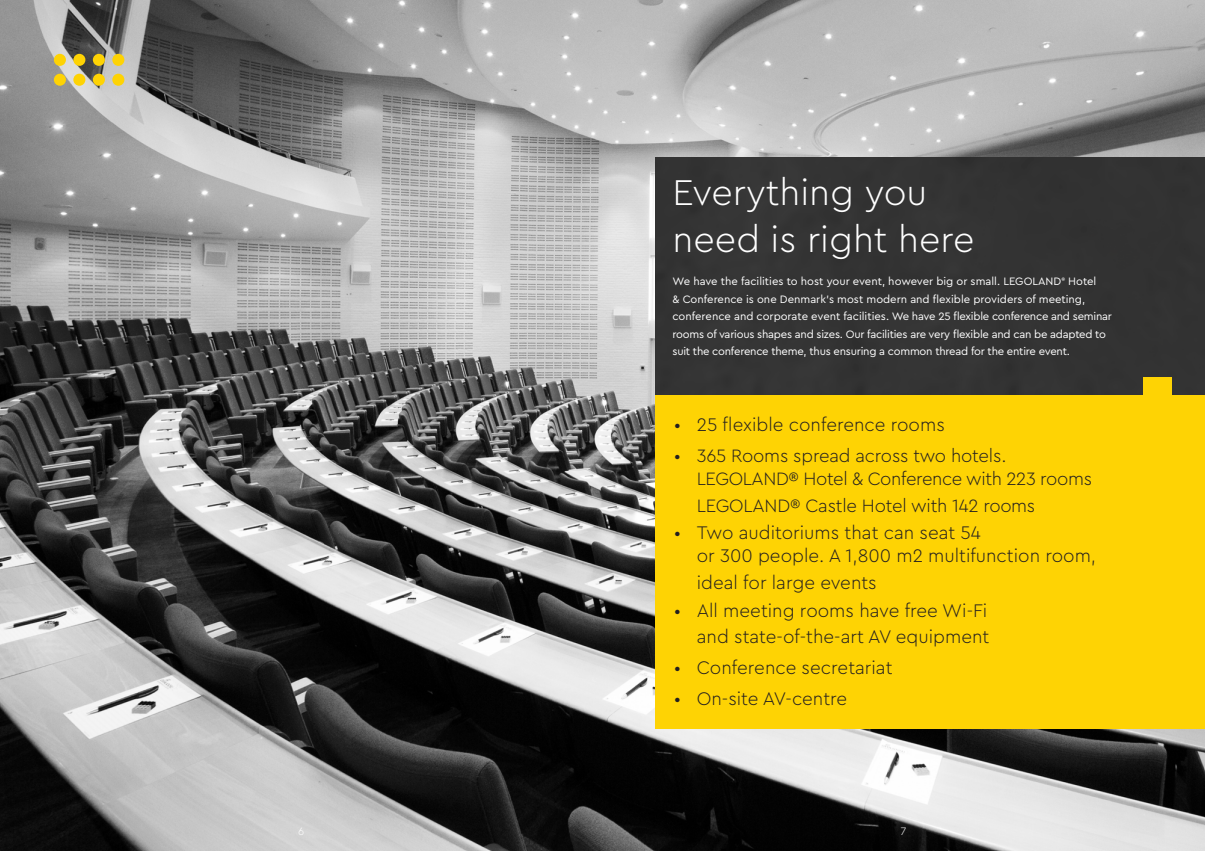
<style>
.page{position:relative;width:1205px;height:851px;background:#fff}
.page>*{position:absolute;margin:0;border:0;box-sizing:border-box;transform-origin:0 0}
.t1{font:300 37.5px "Cera Pro";color:#fff}
.t2{font:300 19px/22.9px "Cera Pro";color:#231f20}
.t3{font:300 18.75px/22.9px "Cera Pro";letter-spacing:-.02em;color:#231f20}
.t4{font:11.25px/17.5px "Cera Pro";letter-spacing:-.02em;color:#fff}
.t5{font:300 11.25px "Cera Pro";color:#fff}
</style>
<div class="page">
<img style="left:0;top:0;width:1205px;height:850px">
<div style="left:54px;top:54px;width:12px;height:12px;background:#fed304;border-radius:50%"></div>
<div style="left:73px;top:54px;width:12px;height:12px;background:#fed304;border-radius:50%"></div>
<div style="left:93px;top:54px;width:12px;height:12px;background:#fed304;border-radius:50%"></div>
<div style="left:112px;top:54px;width:12px;height:12px;background:#fed304;border-radius:50%"></div>
<div style="left:73px;top:74px;width:12px;height:12px;background:#fed304;border-radius:50%"></div>
<div style="left:93px;top:74px;width:12px;height:12px;background:#fed304;border-radius:50%"></div>
<div style="left:112px;top:74px;width:12px;height:12px;background:#fed304;border-radius:50%"></div>
<div style="left:54px;top:74px;width:12px;height:12px;background:#fed304;border-radius:50%"></div>
<div style="left:656px;top:394px;width:549px;height:334px;background:#fed304"></div>
<div style="left:656px;top:158px;width:549px;height:236px;background:#333"></div>
<div style="left:1143px;top:376px;width:28px;height:33px;background:#fed304"></div>
<p class="t1" style="left:672px;top:168px;width:256px">Everything you</p>
<p class="t1" style="left:672px;top:214px;width:304px">need is right here</p>
<p class="t4" style="left:672px;top:272px;width:441px">We have the facilities to host your event, however big or small. LEGOLAND<sup>®</sup> Hotel<br>&amp; Conference is one Denmark’s most modern and flexible providers of meeting, conference and corporate event facilities. We have 25 flexible conference and seminar rooms of various shapes and sizes. Our facilities are very flexible and can be adapted to suit the conference theme, thus ensuring a common thread for the entire event.</p>
<p class="t2" style="left:674px;top:412px;width:272px">• 25 flexible conference rooms</p>
<p class="t3" style="left:697px;top:444px;width:397px;text-indent:-22px">• 365 Rooms spread across two hotels.<br>LEGOLAND® Hotel &amp; Conference with 223 rooms</p>
<p class="t3" style="left:697px;top:493px;width:340px">LEGOLAND® Castle Hotel with 142 rooms</p>
<p class="t2" style="left:697px;top:520px;width:401px;text-indent:-22px">• Two auditoriums that can seat 54<br>or 300 people. A 1,800 m2 multifunction room,</p>
<p class="t2" style="left:697px;top:570px;width:182px">ideal for large events</p>
<p class="t2" style="left:674px;top:596px;width:317px;line-height:26.2px;text-align:right">• All meeting rooms have free Wi-Fi and state-of-the-art AV equipment</p>
<p class="t2" style="left:674px;top:655px;width:220px">• Conference secretariat</p>
<p class="t2" style="left:674px;top:686px;width:175px">• On-site AV-centre</p>
<p class="t5" style="left:298px;top:823px;width:8px">6</p>
<p class="t5" style="left:901px;top:823px;width:7px">7</p>
</div>
